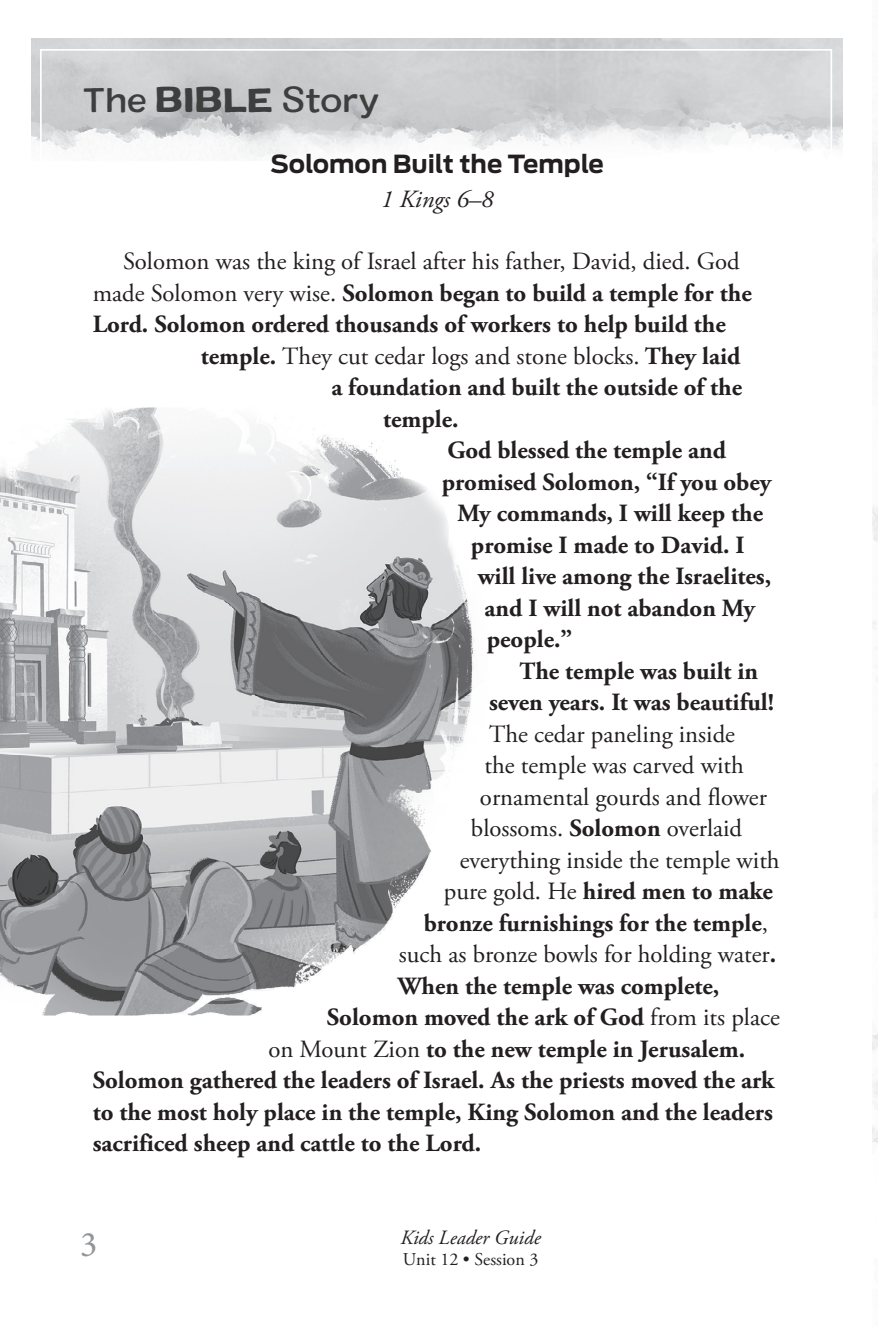
<style>
.page{position:relative;width:878px;height:1326px;background:#fff}
.page>*{position:absolute;margin:0;border:0;box-sizing:border-box;transform-origin:0 0}
.t1{font:36px "Minion Pro";color:#939598}
.t2{font:500 expanded 33.75px "Colby";letter-spacing:-.015em;color:#3e3e3f}
.t3{font:700 24.75px "Adobe Garamond Pro";color:#231f20}
.t4{font:24.75px "Adobe Garamond Pro";color:#231f20}
.t5{font:700 24.75px "Antenna";color:#231f20}
.t6{font:italic 24.75px "Adobe Garamond Pro";color:#231f20}
.t7{font:italic 20.25px "Adobe Garamond Pro";color:#231f20}
.t8{font:18px "Adobe Garamond Pro";color:#231f20}
.s1{font-family:"Colby Ex Bld";font-weight:400;font-stretch:normal}
.s2{font-weight:400}
.s3{font-weight:700}
</style>
<div class="page">
<img style="left:872px;top:143px;width:5px;height:1000px">
<img style="left:32px;top:39px;width:810px;height:118px">
<img style="left:0;top:407px;width:476px;height:609px">
<h2 class="t2" style="left:83px;top:78px;width:298px">The <span class="s1">BIBLE</span> Story</h2>
<p class="t5" style="left:270px;top:150px;width:334px">Solomon Built the Temple</p>
<p class="t6" style="left:381px;top:184px;width:114px">1 Kings 6–8</p>
<p class="t4" style="left:123px;top:246px;width:618px">Solomon was the king of Israel after his father, David, died. God</p>
<p class="t3" style="left:93px;top:278px;width:660px"><span class="s2">made Solomon very wise.</span> Solomon began to build a temple for the</p>
<p class="t3" style="left:93px;top:310px;width:634px">Lord. Solomon ordered thousands of workers to help build the</p>
<p class="t4" style="left:201px;top:341px;width:541px"><span class="s3">temple.</span> They cut cedar logs and stone blocks. <span class="s3">They laid</span></p>
<p class="t3" style="left:331px;top:373px;width:412px">a foundation and built the outside of the</p>
<p class="t3" style="left:383px;top:404px;width:77px">temple.</p>
<p class="t3" style="left:447px;top:436px;width:280px">God blessed the temple and</p>
<p class="t3" style="left:441px;top:467px;width:331px">promised Solomon, “If you obey</p>
<p class="t3" style="left:457px;top:499px;width:307px">My commands, I will keep the</p>
<p class="t3" style="left:471px;top:530px;width:275px">promise I made to David. I</p>
<p class="t3" style="left:477px;top:562px;width:295px">will live among the Israelites,</p>
<p class="t3" style="left:484px;top:593px;width:272px">and I will not abandon My</p>
<p class="t3" style="left:486px;top:625px;width:87px">people.”</p>
<p class="t3" style="left:519px;top:656px;width:240px">The temple was built in</p>
<p class="t3" style="left:489px;top:688px;width:286px">seven years. It was beautiful!</p>
<p class="t4" style="left:489px;top:719px;width:247px">The cedar paneling inside</p>
<p class="t4" style="left:484px;top:750px;width:261px">the temple was carved with</p>
<p class="t4" style="left:480px;top:782px;width:288px">ornamental gourds and flower</p>
<p class="t4" style="left:471px;top:813px;width:272px">blossoms. <span class="s3">Solomon</span> overlaid</p>
<p class="t4" style="left:459px;top:845px;width:321px">everything inside the temple with</p>
<p class="t3" style="left:444px;top:877px;width:330px"><span class="s2">pure gold. He</span> hired men to make</p>
<p class="t3" style="left:423px;top:908px;width:346px">bronze furnishings for the temple<span class="s2">,</span></p>
<p class="t4" style="left:399px;top:939px;width:379px">such as bronze bowls for holding water<span class="s3">.</span></p>
<p class="t3" style="left:398px;top:971px;width:323px">When the temple was complete,</p>
<p class="t3" style="left:327px;top:1003px;width:454px">Solomon moved the ark of God <span class="s2">from its place</span></p>
<p class="t3" style="left:268px;top:1034px;width:478px"><span class="s2">on Mount Zion</span> to the new temple in Jerusalem.</p>
<p class="t3" style="left:93px;top:1066px;width:683px">Solomon gathered the leaders of Israel. As the priests moved the ark</p>
<p class="t3" style="left:93px;top:1097px;width:681px">to the most holy place in the temple, King Solomon and the leaders</p>
<p class="t3" style="left:93px;top:1129px;width:390px">sacrificed sheep and cattle to the Lord.</p>
<h1 class="t1" style="left:80px;top:1220px;width:19px">3</h1>
<p class="t7" style="left:400px;top:1225px;width:142px">Kids Leader Guide</p>
<p class="t8" style="left:403px;top:1248px;width:137px">Unit 12 • Session 3</p>
</div>
